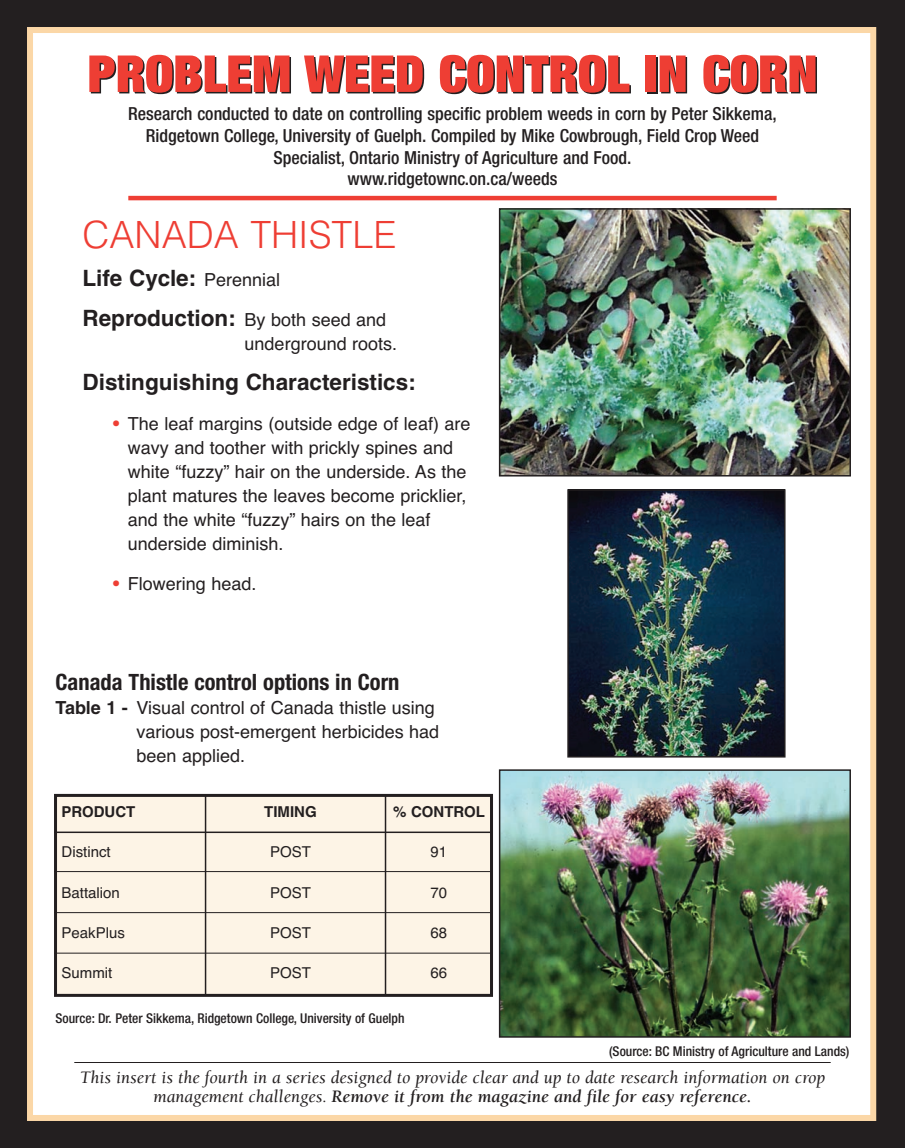
<style>
.page{position:relative;width:905px;height:1148px;background:#fff}
.page>*{position:absolute;margin:0;border:0;box-sizing:border-box;transform-origin:0 0}
.t1{font:900 expanded 51px "Helvetica Neue";color:#231f20}
.t2{font:300 37.5px "Helvetica";color:#ee3e34}
.t3{font:700 22.5px/40.2px "Helvetica";color:#231f20}
.t4{font:700 condensed 22.5px "Helvetica Neue";color:#231f20}
.t5{font:18px/24px "Helvetica";color:#231f20}
.t6{font:500 condensed 18px/21.6px "Helvetica Neue";color:#231f20;text-align:center}
.t7{font:italic 18px/19.5px "Berkeley";color:#231f20;text-align:center}
.t8{font:15px "Helvetica";color:#231f20}
.t9{font:700 15px "Helvetica";color:#231f20}
.t10{font:500 condensed 13.5px "Helvetica Neue";color:#231f20}
.s1{font-weight:400;font-size:18px}
.s2{font-size:27px;color:#ee3e34}
.s3{font-weight:700}
</style>
<div class="page">
<div style="left:0;top:0;width:904px;height:1147px;background:#231f20"></div>
<div style="left:30px;top:30px;width:843px;height:1088px;background:#fff"></div>
<div style="left:27px;top:27px;width:849px;height:1093px;border:6px solid #fbd7a7"></div>
<hr style="left:128px;top:196px;width:648px;height:4px;background:#ee3e34">
<img style="left:502px;top:211px;width:345px;height:262px">
<div style="left:499px;top:208px;width:351px;height:268px;border:2px solid #231f20"></div>
<img style="left:570px;top:492px;width:212px;height:262px">
<div style="left:567px;top:489px;width:218px;height:268px;border:2px solid #231f20"></div>
<img style="left:502px;top:772px;width:345px;height:262px">
<div style="left:499px;top:769px;width:351px;height:268px;border:2px solid #231f20"></div>
<div style="left:56px;top:795px;width:435px;height:200px;background:#fdf4e6"></div>
<div style="left:54px;top:794px;width:439px;height:202px;border:3px solid #231f20"></div>
<hr style="left:54px;top:831px;width:436px;height:2px;background:#231f20">
<hr style="left:54px;top:871px;width:436px;height:1px;background:#231f20">
<hr style="left:54px;top:912px;width:436px;height:1px;background:#231f20">
<hr style="left:54px;top:952px;width:437px;height:1px;background:#231f20">
<hr style="left:205px;top:795px;width:1px;height:200px;background:#231f20">
<hr style="left:385px;top:795px;width:1px;height:199px;background:#231f20">
<hr style="left:74px;top:1062px;width:756px;height:1px;background:#231f20">
<h1 class="t1" style="left:89px;top:57px;width:731px">PROBLEM WEED CONTROL IN CORN</h1>
<p class="t6" style="left:128px;top:105px;width:650px">Research conducted to date on controlling specific problem weeds in corn by Peter Sikkema, Ridgetown College, University of Guelph. Compiled by Mike Cowbrough, Field Crop Weed Specialist, Ontario Ministry of Agriculture and Food.<br>www.ridgetownc.on.ca/weeds</p>
<h2 class="t2" style="left:82px;top:220px;width:315px">CANADA THISTLE</h2>
<p class="t3" style="left:82px;top:260px;width:305px">Life Cycle: <span class="s1">Perennial<br></span>Reproduction: <span class="s1">By both seed and</span></p>
<p class="t5" style="left:244px;top:333px;width:154px">underground roots.</p>
<p class="t3" style="left:82px;top:364px;width:335px">Distinguishing Characteristics:</p>
<p class="t5" style="left:128px;top:413px;width:344px;text-indent:-18px"><span class="s2">•</span> The leaf margins (outside edge of leaf) are wavy and toother with prickly spines and white “fuzzy” hair on the underside. As the plant matures the leaves become pricklier, and the white “fuzzy” hairs on the leaf underside diminish.</p>
<p class="t5" style="left:109px;top:574px;width:148px"><span class="s2">•</span> Flowering head.</p>
<p class="t4" style="left:56px;top:673px;width:345px">Canada Thistle control options in Corn</p>
<p class="t5" style="left:136px;top:697px;width:304px;text-indent:-81px"><span class="s3">Table 1 -</span> Visual control of Canada thistle using various post-emergent herbicides had been applied.</p>
<p class="t9" style="left:62px;top:806px;width:75px">PRODUCT</p>
<p class="t9" style="left:264px;top:806px;width:54px">TIMING</p>
<p class="t9" style="left:393px;top:806px;width:93px">% CONTROL</p>
<p class="t8" style="left:62px;top:846px;width:51px">Distinct</p>
<p class="t8" style="left:270px;top:846px;width:42px">POST</p>
<p class="t8" style="left:430px;top:846px;width:18px">91</p>
<p class="t8" style="left:62px;top:886px;width:60px">Battalion</p>
<p class="t8" style="left:270px;top:886px;width:42px">POST</p>
<p class="t8" style="left:430px;top:886px;width:18px">70</p>
<p class="t8" style="left:62px;top:927px;width:65px">PeakPlus</p>
<p class="t8" style="left:270px;top:927px;width:42px">POST</p>
<p class="t8" style="left:430px;top:927px;width:18px">68</p>
<p class="t8" style="left:62px;top:967px;width:52px">Summit</p>
<p class="t8" style="left:270px;top:967px;width:42px">POST</p>
<p class="t8" style="left:430px;top:967px;width:18px">66</p>
<p class="t10" style="left:56px;top:1012px;width:350px">Source: Dr. Peter Sikkema, Ridgetown College, University of Guelph</p>
<p class="t10" style="left:609px;top:1046px;width:242px">(Source: BC Ministry of Agriculture and Lands)</p>
<p class="t7" style="left:80px;top:1068px;width:746px">This insert is the fourth in a series designed to provide clear and up to date research information on crop management challenges. <span class="s3">Remove it from the magazine and file for easy reference.</span></p>
</div>
